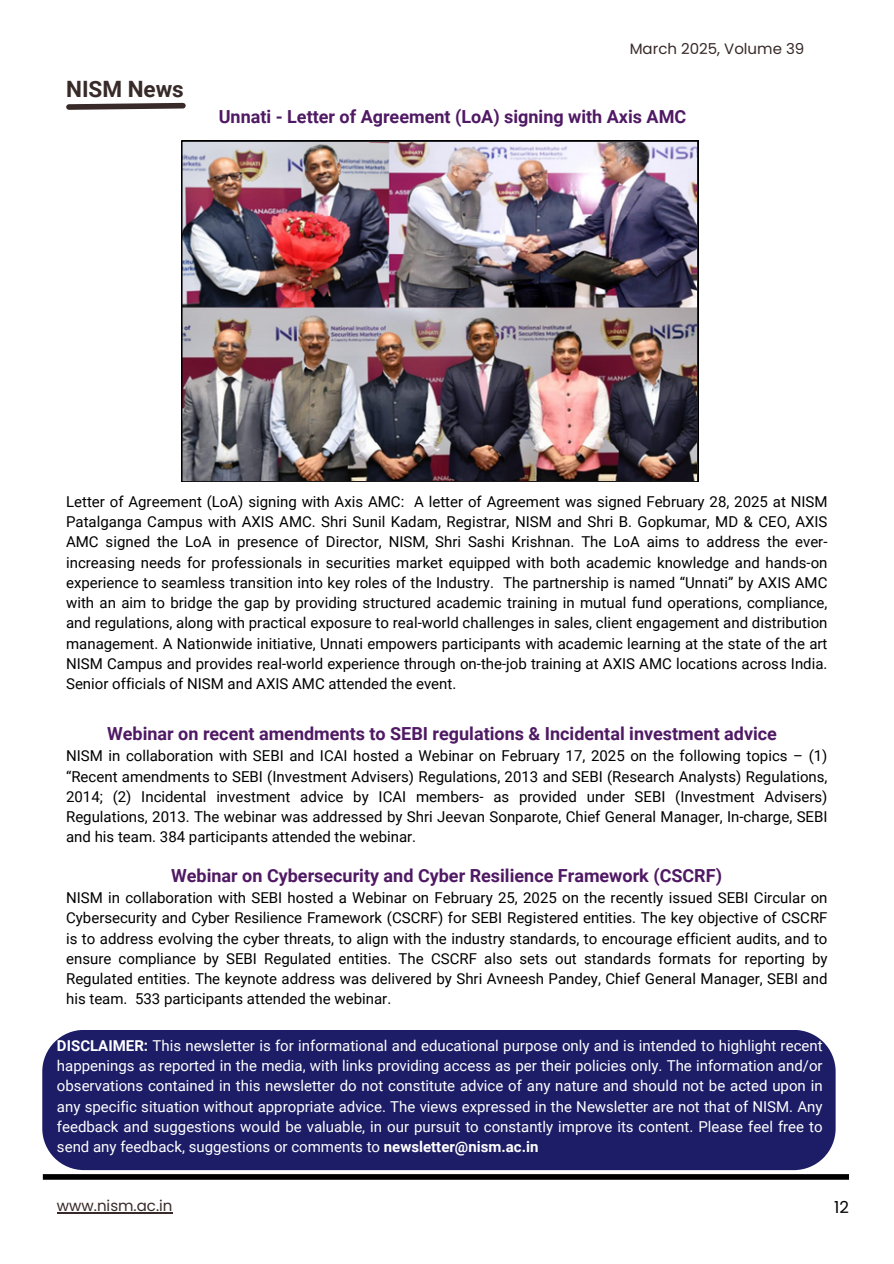
<style>
.page{position:relative;width:894px;height:1264px;background:#fff}
.page>*{position:absolute;margin:0;border:0;box-sizing:border-box;transform-origin:0 0}
.t1{font:700 22.5px "Roboto";color:#372a28}
.t2{font:700 18px "Roboto";color:#4f1964}
.t3{font:16.5px "Poppins";color:#000}
.t4{font:15px/20.2px "Roboto";color:#000;text-align:justify}
.t5{font:15px/20.2px "Roboto";color:#fff;text-align:justify}
.t6{font:15px "Poppins";color:#372a28}
.s1{font-weight:700}
</style>
<div class="page">
<div style="left:43px;top:1174px;width:805px;height:5px;background:#000"></div>
<div style="left:42px;top:1030px;width:793px;height:140px;background:#1d1d67"></div>
<svg style="left:66px;top:102px;width:120px;height:8px"></svg>
<img style="left:181px;top:141px;width:517px;height:341px">
<hr style="left:57px;top:1212px;width:115px;height:1px;background:#372a28">
<p class="t1" style="left:66px;top:76px;width:119px">NISM News</p>
<h1 class="t6" style="left:629px;top:38px;width:176px">March 2025, Volume 39</h1>
<p class="t2" style="left:219px;top:107px;width:469px">Unnati - Letter of Agreement (LoA) signing with Axis AMC</p>
<h2 class="t4" style="left:66px;top:491px;width:762px">Letter of Agreement (LoA) signing with Axis AMC: A letter of Agreement was signed February 28, 2025 at NISM Patalganga Campus with AXIS AMC. Shri Sunil Kadam, Registrar, NISM and Shri B. Gopkumar, MD &amp; CEO, AXIS AMC signed the LoA in presence of Director, NISM, Shri Sashi Krishnan. The LoA aims to address the ever&shy;increasing needs for professionals in securities market equipped with both academic knowledge and hands-on experience to seamless transition into key roles of the Industry. The partnership is named “Unnati” by AXIS AMC with an aim to bridge the gap by providing structured academic training in mutual fund operations, compliance, and regulations, along with practical exposure to real-world challenges in sales, client engagement and distribution management. A Nationwide initiative, Unnati empowers participants with academic learning at the state of the art NISM Campus and provides real-world experience through on-the-job training at AXIS AMC locations across India.<br>Senior officials of NISM and AXIS AMC attended the event.</h2>
<p class="t2" style="left:107px;top:723px;width:671px">Webinar on recent amendments to SEBI regulations &amp; Incidental investment advice</p>
<h2 class="t4" style="left:66px;top:746px;width:762px">NISM in collaboration with SEBI and ICAI hosted a Webinar on February 17, 2025 on the following topics – (1) “Recent amendments to SEBI (Investment Advisers) Regulations, 2013 and SEBI (Research Analysts) Regulations, 2014; (2) Incidental investment advice by ICAI members- as provided under SEBI (Investment Advisers)<br>Regulations, 2013. The webinar was addressed by Shri Jeevan Sonparote, Chief General Manager, In-charge, SEBI and his team. 384 participants attended the webinar.</h2>
<p class="t2" style="left:171px;top:865px;width:552px">Webinar on Cybersecurity and Cyber Resilience Framework (CSCRF)</p>
<p class="t4" style="left:66px;top:887px;width:762px">NISM in collaboration with SEBI hosted a Webinar on February 25, 2025 on the recently issued SEBI Circular on Cybersecurity and Cyber Resilience Framework (CSCRF) for SEBI Registered entities. The key objective of CSCRF is to address evolving the cyber threats, to align with the industry standards, to encourage efficient audits, and to ensure compliance by SEBI Regulated entities. The CSCRF also sets out standards formats for reporting by Regulated entities. The keynote address was delivered by Shri Avneesh Pandey, Chief General Manager, SEBI and his team. 533 participants attended the webinar.</p>
<p class="t5" style="left:57px;top:1035px;width:767px"><span class="s1">DISCLAIMER:</span> This newsletter is for informational and educational purpose only and is intended to highlight recent happenings as reported in the media, with links providing access as per their policies only. The information and/or observations contained in this newsletter do not constitute advice of any nature and should not be acted upon in any specific situation without appropriate advice. The views expressed in the Newsletter are not that of NISM. Any feedback and suggestions would be valuable, in our pursuit to constantly improve its content. Please feel free to send any feedback, suggestions or comments to <span class="s1">newsletter@nism.ac.in</span></p>
<h2 class="t6" style="left:57px;top:1195px;width:117px">www.nism.ac.in</h2>
<p class="t3" style="left:834px;top:1196px;width:16px">12</p>
</div>
